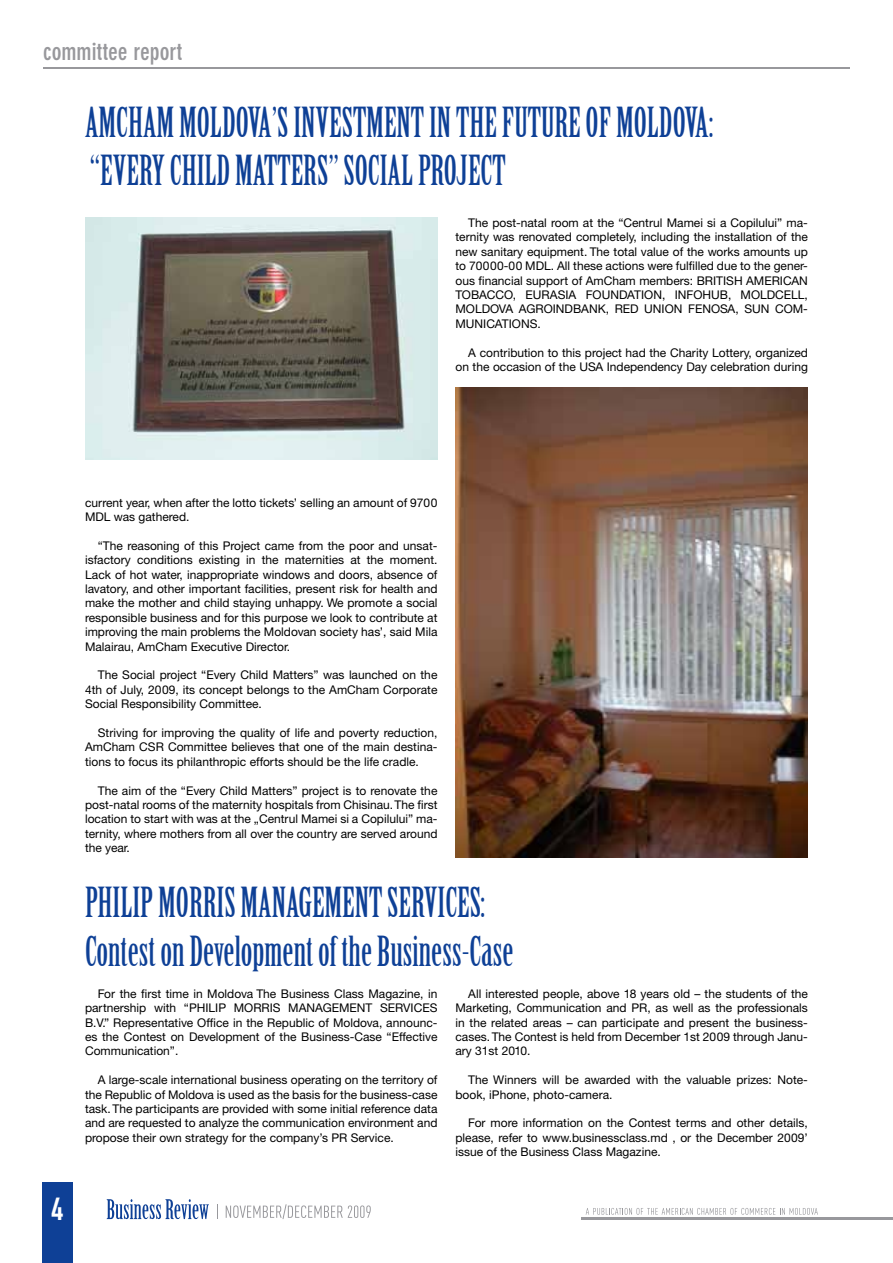
<style>
.page{position:relative;width:893px;height:1263px;background:#fff}
.page>*{position:absolute;margin:0;border:0;box-sizing:border-box;transform-origin:0 0}
.t1{font:40.5px/48.6px "Birch";color:#0e4096}
.t2{font:31.5px "DIN Engschrift Std";color:#fff}
.t3{font:700 condensed 24px "DIN Neuzeit Grotesk LT";color:#98989c}
.t4{font:12px/14.4px "Helvetica Neue CE";color:#000;text-align:justify}
</style>
<div class="page">
<hr style="left:581px;top:1217px;width:312px;height:2px;background:#98989c">
<svg style="left:586px;top:1208px;width:232px;height:7px"></svg>
<div style="left:43px;top:1182px;width:30px;height:81px;background:#0e4096"></div>
<svg style="left:107px;top:1199px;width:102px;height:20px"></svg>
<svg style="left:217px;top:1204px;width:1px;height:15px"></svg>
<svg style="left:226px;top:1204px;width:145px;height:15px"></svg>
<hr style="left:43px;top:68px;width:807px;height:1px;background:#98989c">
<img style="left:85px;top:218px;width:352px;height:241px">
<img style="left:455px;top:388px;width:353px;height:469px">
<h3 class="t3" style="left:43px;top:38px;width:140px">committee report</h3>
<h1 class="t1" style="left:85px;top:99px;width:629px">AMCHAM MOLDOVA’S INVESTMENT IN THE FUTURE OF MOLDOVA: “EVERY CHILD MATTERS” SOCIAL PROJECT</h1>
<p class="t4" style="left:455px;top:216px;width:354px;text-indent:13px">The post-natal room at the “Centrul Mamei si a Copilului” ma&shy;ternity was renovated completely, including the installation of the new sanitary equipment. The total value of the works amounts up to 70000-00 MDL. All these actions were fulfilled due to the gener&shy;ous financial support of AmCham members: BRITISH AMERICAN TOBACCO, EURASIA FOUNDATION, INFOHUB, MOLDCELL, MOLDOVA AGROINDBANK, RED UNION FENOSA, SUN COM-MUNICATIONS.</p>
<p class="t4" style="left:455px;top:345px;width:354px;text-align:right">A contribution to this project had the Charity Lottery, organized on the occasion of the USA Independency Day celebration during</p>
<p class="t4" style="left:85px;top:495px;width:354px">current year, when after the lotto tickets’ selling an amount of 9700<br>MDL was gathered.</p>
<p class="t4" style="left:85px;top:538px;width:354px;text-indent:13px">“The reasoning of this Project came from the poor and unsat&shy;isfactory conditions existing in the maternities at the moment.<br>Lack of hot water, inappropriate windows and doors, absence of lavatory, and other important facilities, present risk for health and make the mother and child staying unhappy. We promote a social responsible business and for this purpose we look to contribute at improving the main problems the Moldovan society has’, said Mila Malairau, AmCham Executive Director.</p>
<p class="t4" style="left:85px;top:668px;width:354px;text-indent:13px">The Social project “Every Child Matters” was launched on the 4th of July, 2009, its concept belongs to the AmCham Corporate Social Responsibility Committee.</p>
<p class="t4" style="left:85px;top:726px;width:354px;text-indent:13px">Striving for improving the quality of life and poverty reduction, AmCham CSR Committee believes that one of the main destina&shy;tions to focus its philanthropic efforts should be the life cradle.</p>
<p class="t4" style="left:85px;top:783px;width:354px;text-indent:13px">The aim of the “Every Child Matters” project is to renovate the post-natal rooms of the maternity hospitals from Chisinau. The first location to start with was at the „Centrul Mamei si a Copilului” ma&shy;ternity, where mothers from all over the country are served around the year.</p>
<h2 class="t2" style="left:52px;top:1190px;width:13px">4</h2>
<h1 class="t1" style="left:85px;top:880px;width:430px">PHILIP MORRIS MANAGEMENT SERVICES:<br>Contest on Development of the Business-Case</h1>
<p class="t4" style="left:85px;top:986px;width:354px;text-indent:13px">For the first time in Moldova The Business Class Magazine, in partnership with “PHILIP MORRIS MANAGEMENT SERVICES B.V.” Representative Office in the Republic of Moldova, announc&shy;es the Contest on Development of the Business-Case “Effective Communication”.</p>
<p class="t4" style="left:85px;top:1073px;width:354px;text-indent:13px">A large-scale international business operating on the territory of the Republic of Moldova is used as the basis for the business-case task. The participants are provided with some initial reference data and are requested to analyze the communication environment and propose their own strategy for the company’s PR Service.</p>
<p class="t4" style="left:455px;top:986px;width:354px;text-indent:13px">All interested people, above 18 years old – the students of the Marketing, Communication and PR, as well as the professionals in the related areas – can participate and present the business&shy;cases. The Contest is held from December 1st 2009 through Janu&shy;ary 31st 2010.</p>
<p class="t4" style="left:455px;top:1073px;width:354px;text-indent:13px">The Winners will be awarded with the valuable prizes: Note&shy;book, iPhone, photo-camera.</p>
<p class="t4" style="left:455px;top:1116px;width:354px;text-indent:13px">For more information on the Contest terms and other details, please, refer to www.businessclass.md , or the December 2009’ issue of the Business Class Magazine.</p>
</div>
